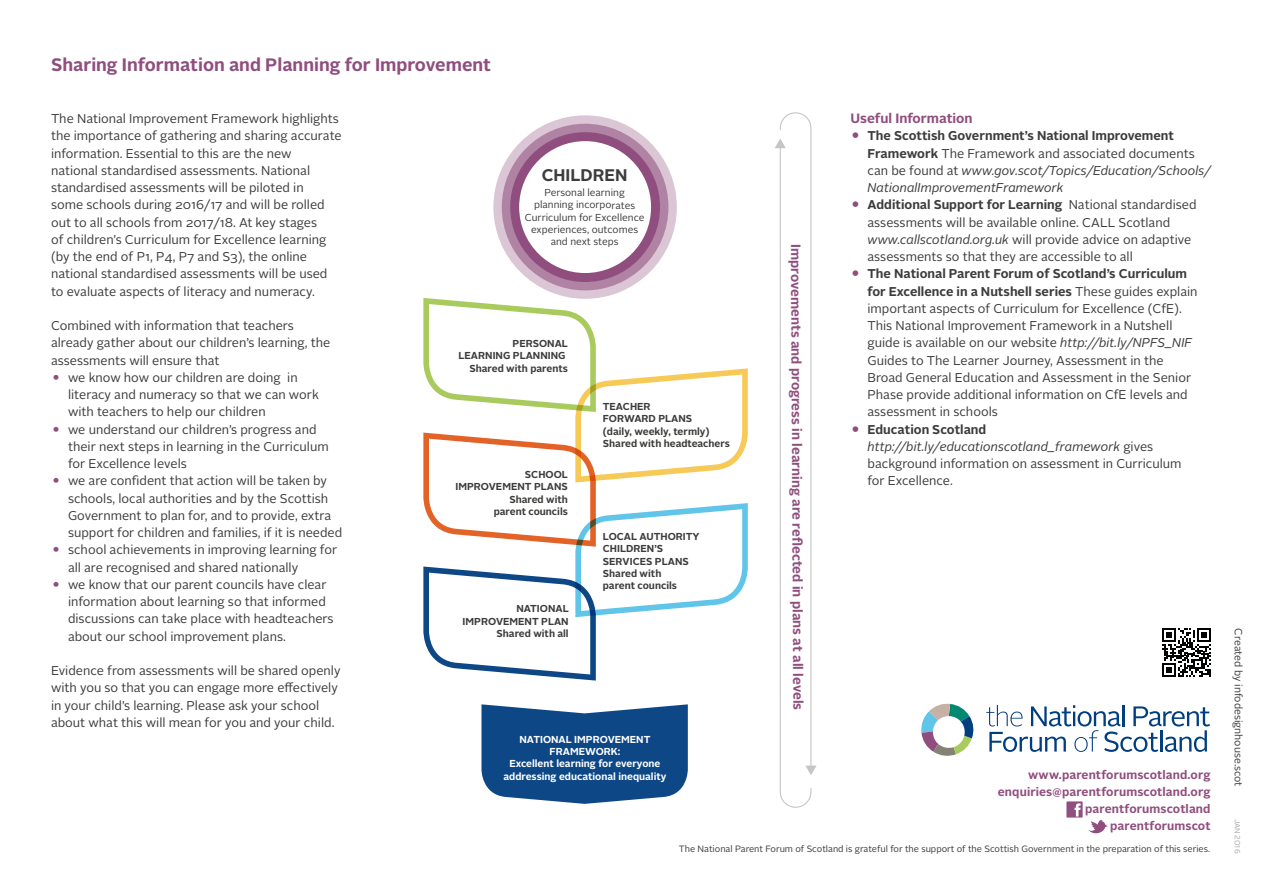
<style>
.page{position:relative;width:1263px;height:893px;background:#fff}
.page>*{position:absolute;margin:0;border:0;box-sizing:border-box;transform-origin:0 0}
.subheading{font:700 18px "Alright Sans";color:#8f4e7e}
.t1{font:700 16.8px "Alright Sans";color:#3c3c3b}
.subheading-2{font:700 13.5px "Alright Sans";letter-spacing:-.01em;color:#8f4e7e}
.bullets_black{font:12.75px/17.2px "Alright Sans";color:#3c3c3b}
.t2{font:italic 12.75px/17.2px "Alright Sans";color:#3c3c3b}
.t3{font:700 12px "Alright Sans";letter-spacing:.005em;color:#8f4e7e}
.body_bold{font:10.5px "Alright Sans";color:#3c3c3b}
.t4{font:700 10.05px/12.3px "Alright Sans";color:#3c3c3b;text-align:right}
.t5{font:10.05px/12.1px "Alright Sans";color:#3c3c3b;text-align:center}
.t6{font:700 10.05px/12.3px "Alright Sans";color:#fff;text-align:center}
.NPFS_text{font:9.15px "Alright Sans";color:#3c3c3b}
.body_bold-2{font:7.5px "Alright Sans";color:#a6a6a5}
.s1{font-size:18px;color:#8f4e7e}
.s2{font-weight:700;font-style:normal;font-size:18px;color:#8f4e7e}
.s3{font-weight:700;font-style:normal}
.s4{font-style:normal}
.s5{font-weight:700;font-size:18px;color:#8f4e7e}
.s6{font-weight:700}
.s7{font-style:italic}
</style>
<div class="page">
<svg style="left:1066px;top:801px;width:16px;height:17px"></svg>
<svg style="left:1088px;top:820px;width:19px;height:13px"></svg>
<svg style="left:921px;top:704px;width:53px;height:52px"></svg>
<svg style="left:986px;top:705px;width:224px;height:47px"></svg>
<svg style="left:1162px;top:628px;width:49px;height:49px"></svg>
<svg style="left:481px;top:704px;width:207px;height:100px;background:#275b93"></svg>
<svg style="left:493px;top:115px;width:184px;height:184px;background:#dbc6d6"></svg>
<div style="left:502px;top:124px;width:166px;height:166px;border:9px solid #8f4e7e;border-radius:50%"></div>
<svg style="left:510px;top:132px;width:150px;height:150px"></svg>
<svg style="left:423px;top:298px;width:325px;height:383px"></svg>
<svg style="left:775px;top:112px;width:41px;height:696px"></svg>
<p class="subheading" style="left:51px;top:52px;width:442px">Sharing Information and Planning for Improvement</p>
<p class="bullets_black" style="left:51px;top:110px;width:292px">The National Improvement Framework highlights the importance of gathering and sharing accurate information. Essential to this are the new national standardised assessments. National standardised assessments will be piloted in<br>some schools during 2016/17 and will be rolled out to all schools from 2017/18. At key stages<br>of children’s Curriculum for Excellence learning (by the end of P1, P4, P7 and S3), the online national standardised assessments will be used to evaluate aspects of literacy and numeracy.</p>
<p class="bullets_black" style="left:51px;top:317px;width:281px">Combined with information that teachers already gather about our children’s learning, the assessments will ensure that</p>
<p class="bullets_black" style="left:68px;top:369px;width:252px;text-indent:-17px"><span class="s1">•</span> we know how our children are doing in literacy and numeracy so that we can work with teachers to help our children</p>
<p class="bullets_black" style="left:68px;top:421px;width:262px;text-indent:-17px"><span class="s1">•</span> we understand our children’s progress and their next steps in learning in the Curriculum for Excellence levels</p>
<p class="bullets_black" style="left:68px;top:472px;width:276px;text-indent:-17px"><span class="s1">•</span> we are confident that action will be taken by schools, local authorities and by the Scottish Government to plan for, and to provide, extra support for children and families, if it is needed</p>
<p class="bullets_black" style="left:68px;top:541px;width:271px;text-indent:-17px"><span class="s1">•</span> school achievements in improving learning for all are recognised and shared nationally</p>
<p class="bullets_black" style="left:68px;top:576px;width:267px;text-indent:-17px"><span class="s1">•</span> we know that our parent councils have clear information about learning so that informed discussions can take place with headteachers about our school improvement plans.</p>
<p class="bullets_black" style="left:51px;top:662px;width:291px">Evidence from assessments will be shared openly with you so that you can engage more effectively in your child’s learning. Please ask your school about what this will mean for you and your child.</p>
<p class="t1" style="left:542px;top:163px;width:87px">CHILDREN</p>
<p class="t5" style="left:525px;top:187px;width:121px">Personal learning planning incorporates<br>Curriculum for Excellence experiences, outcomes and next steps</p>
<p class="t4" style="left:458px;top:337px;width:111px">PERSONAL<br>LEARNING PLANNING<br>Shared with parents</p>
<p class="t4" style="left:603px;top:400px;width:129px;text-align:left">TEACHER<br>FORWARD PLANS<br>(daily, weekly, termly)<br>Shared with headteachers</p>
<p class="t4" style="left:455px;top:468px;width:114px">SCHOOL<br>IMPROVEMENT PLANS<br>Shared with<br>parent councils</p>
<p class="t4" style="left:603px;top:530px;width:98px;text-align:left">LOCAL AUTHORITY<br>CHILDREN’S<br>SERVICES PLANS<br>Shared with<br>parent councils</p>
<p class="t4" style="left:463px;top:603px;width:108px">NATIONAL<br>IMPROVEMENT PLAN<br>Shared with all</p>
<p class="t6" style="left:503px;top:733px;width:164px">NATIONAL IMPROVEMENT<br>FRAMEWORK:<br>Excellent learning for everyone addressing educational inequality</p>
<p class="subheading-2" style="left:806px;top:244px;width:468px;rotate:90deg">Improvements and progress in learning are re ected in plans at all levels</p>
<p class="subheading-2" style="left:850px;top:109px;width:124px">Useful Information</p>
<p class="t2" style="left:867px;top:127px;width:345px;text-indent:-17px"><span class="s2">•</span> <span class="s3">The Scottish Government’s National Improvement Framework</span> <span class="s4">The Framework and associated documents can be found at</span> www.gov.scot/Topics/Education/Schools/ NationalImprovementFramework</p>
<p class="bullets_black" style="left:867px;top:196px;width:331px;text-indent:-17px"><span class="s5">•</span> <span class="s6">Additional Support for Learning</span> National standardised assessments will be available online. CALL Scotland <span class="s7">www.callscotland.org.uk</span> will provide advice on adaptive assessments so that they are accessible to all</p>
<p class="bullets_black" style="left:867px;top:265px;width:332px;text-indent:-17px"><span class="s5">•</span> <span class="s6">The National Parent Forum of Scotland’s Curriculum for Excellence in a Nutshell series</span> These guides explain important aspects of Curriculum for Excellence (CfE).<br>This National Improvement Framework in a Nutshell guide is available on our website <span class="s7">http://bit.ly/NPFS_NIF </span>Guides to The Learner Journey, Assessment in the Broad General Education and Assessment in the Senior Phase provide additional information on CfE levels and assessment in schools</p>
<p class="bullets_black" style="left:867px;top:421px;width:316px;text-indent:-17px"><span class="s5">•</span> <span class="s6">Education Scotland </span><span class="s7">http://bit.ly/educationscotland_framework</span> gives background information on assessment in Curriculum for Excellence.</p>
<p class="t3" style="left:1028px;top:766px;width:184px">www.parentforumscotland.org</p>
<p class="t3" style="left:998px;top:783px;width:214px">enquiries@parentforumscotland.org</p>
<p class="t3" style="left:1085px;top:800px;width:127px">parentforumscotland</p>
<p class="t3" style="left:1110px;top:818px;width:102px">parentforumscot</p>
<p class="NPFS_text" style="left:679px;top:843px;width:533px">The National Parent Forum of Scotland is grateful for the support of the Scottish Government in the preparation of this series.</p>
<p class="body_bold" style="left:1245px;top:628px;width:160px;rotate:90deg">Created by infodesignhouse.scot</p>
<p class="body_bold-2" style="left:1242px;top:819px;width:36px;rotate:90deg">JAN 2016</p>
</div>
